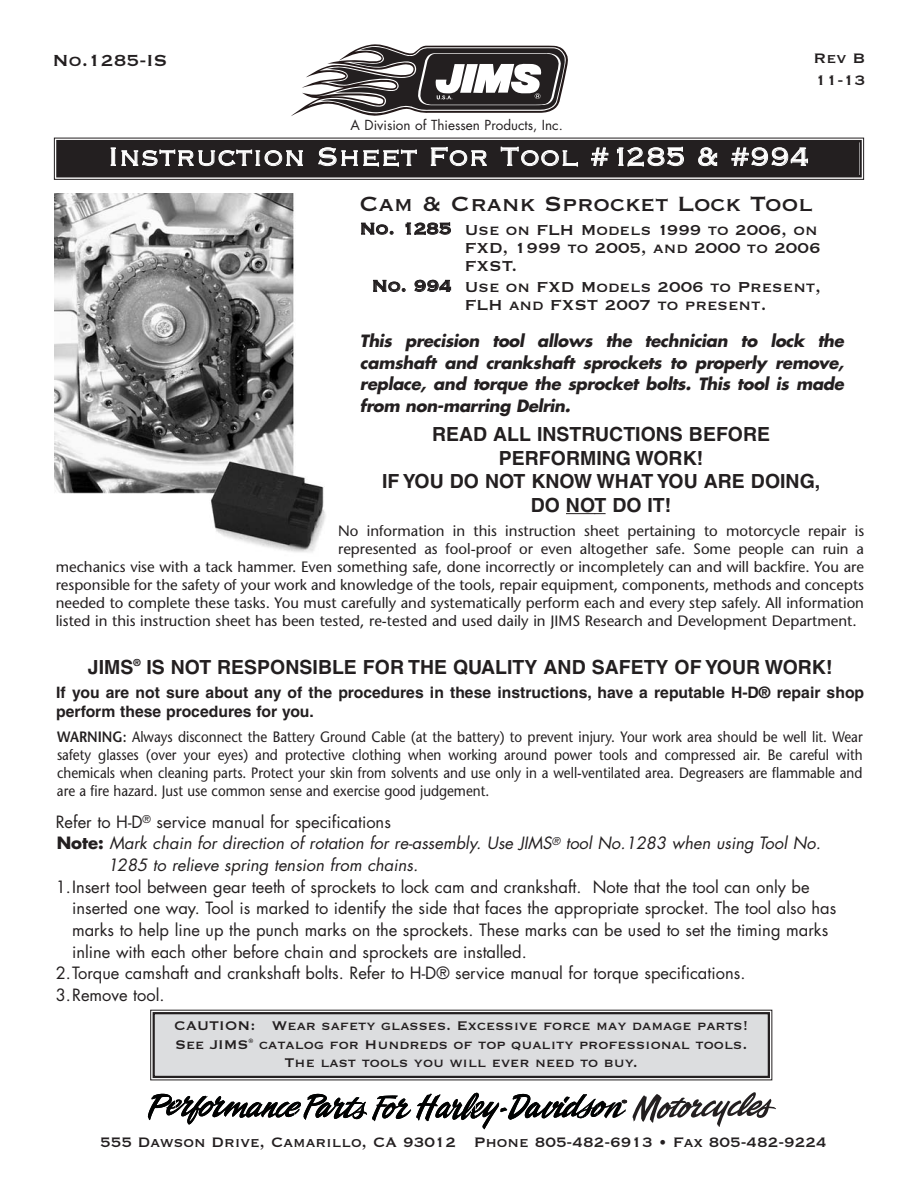
<style>
.page{position:relative;width:918px;height:1188px;background:#fff}
.page>*{position:absolute;margin:0;border:0;box-sizing:border-box;transform-origin:0 0}
.t1{font:33px "Copperplate Thirty Two BC";color:#fff}
.t2{font:27px "Copperplate Thirty One BC";color:#231f20}
.t3{font:21px "Copperplate Thirty One BC";letter-spacing:-.005em;color:#231f20}
.t4{font:700 19.5px/23.4px "Helvetica";color:#231f20;text-align:center}
.t5{font:18.9px/18px "Copperplate Thirty One BC";color:#231f20}
.t6{font:18px/21.6px "Copperplate Thirty One BC";color:#231f20}
.t7{font:16.5px "Futura";color:#231f20}
.t8{font:italic 700 16.5px/21.6px "Futura";letter-spacing:-.02em;color:#231f20;text-align:justify}
.t9{font:16.5px/18.3px "Copperplate Thirty One BC";color:#231f20;text-align:center}
.t10{font:italic 16.5px "Futura";color:#231f20}
.t11{font:700 15.75px/18.9px "Helvetica";color:#231f20}
.t12{font:15px "Stone Sans";color:#231f20}
.t13{font:15px/18px "Stone Sans";color:#231f20;text-align:justify;scale:.9 1}
.t14{font:13.5px "Futura";color:#231f20}
.s1{font-weight:600}
.s2{font-weight:700;font-style:normal}
</style>
<div class="page">
<img style="left:54px;top:194px;width:272px;height:358px">
<svg style="left:566px;top:513px;width:40px;height:1px"></svg>
<svg style="left:291px;top:44px;width:277px;height:72px"></svg>
<div style="left:58px;top:142px;width:802px;height:33px;background:#231f20"></div>
<div style="left:54px;top:138px;width:810px;height:42px;border:1px solid #231f20"></div>
<div style="left:56px;top:140px;width:806px;height:37px;border:2px solid #231f20"></div>
<div style="left:155px;top:1014px;width:613px;height:62px;background:#dcdddf"></div>
<div style="left:153px;top:1012px;width:617px;height:66px;border:2px solid #231f20"></div>
<svg style="left:632px;top:1092px;width:144px;height:35px"></svg>
<svg style="left:148px;top:1093px;width:478px;height:36px"></svg>
<h3 class="t3" style="left:53px;top:47px;width:116px">No.1285-IS</h3>
<p class="t14" style="left:351px;top:119px;width:214px">A Division of Thiessen Products, Inc.</p>
<p class="t6" style="left:813px;top:46px;width:54px">Rev B<br>11-13</p>
<h1 class="t1" style="left:108px;top:135px;width:704px">Instruction Sheet For Tool #1285 &amp; #994</h1>
<h2 class="t2" style="left:359px;top:186px;width:455px">Cam &amp; Crank Sprocket Lock Tool</h2>
<h3 class="t3" style="left:360px;top:215px;width:94px">No. 1285</h3>
<h3 class="t3" style="left:372px;top:272px;width:82px">No. 994</h3>
<p class="t5" style="left:465px;top:220px;width:357px">Use on FLH Models 1999 to 2006, on<br>FXD, 1999 to 2005, and 2000 to 2006<br>FXST.</p>
<p class="t5" style="left:465px;top:277px;width:358px">Use on FXD Models 2006 to Present,<br>FLH and FXST 2007 to present.</p>
<p class="t8" style="left:360px;top:331px;width:486px">This precision tool allows the technician to lock the camshaft and crankshaft sprockets to properly remove, replace, and torque the sprocket bolts. This tool is made from non-marring Delrin.</p>
<h3 class="t4" style="left:382px;top:424px;width:440px">READ ALL INSTRUCTIONS BEFORE<br>PERFORMING WORK!<br>IF YOU DO NOT KNOW WHAT YOU ARE DOING,<br>DO NOT DO IT!</h3>
<p class="t12" style="left:338px;top:525px;width:528px">No information in this instruction sheet pertaining to motorcycle repair is</p>
<p class="t12" style="left:338px;top:543px;width:527px">represented as fool-proof or even altogether safe. Some people can ruin a</p>
<p class="t12" style="left:56px;top:561px;width:810px">mechanics vise with a tack hammer. Even something safe, done incorrectly or incompletely can and will backfire. You are</p>
<p class="t12" style="left:56px;top:579px;width:810px">responsible for the safety of your work and knowledge of the tools, repair equipment, components, methods and concepts</p>
<p class="t12" style="left:56px;top:597px;width:810px">needed to complete these tasks. You must carefully and systematically perform each and every step safely. All information</p>
<p class="t12" style="left:56px;top:615px;width:802px">listed in this instruction sheet has been tested, re-tested and used daily in JIMS Research and Development Department.</p>
<h3 class="t4" style="left:88px;top:657px;width:746px">JIMS<sup>®</sup> IS NOT RESPONSIBLE FOR THE QUALITY AND SAFETY OF YOUR WORK!</h3>
<p class="t11" style="left:56px;top:684px;width:810px">If you are not sure about any of the procedures in these instructions, have a reputable H-D® repair shop perform these procedures for you.</p>
<p class="t13" style="left:57px;top:730px;width:897px"><span class="s1">WARNING:</span> Always disconnect the Battery Ground Cable (at the battery) to prevent injury. Your work area should be well lit. Wear safety glasses (over your eyes) and protective clothing when working around power tools and compressed air. Be careful with chemicals when cleaning parts. Protect your skin from solvents and use only in a well-ventilated area. Degreasers are flammable and are a fire hazard. Just use common sense and exercise good judgement.</p>
<p class="t7" style="left:56px;top:814px;width:337px">Refer to H-D<sup>®</sup> service manual for specifications</p>
<p class="t10" style="left:57px;top:836px;width:766px"><span class="s2">Note:</span> Mark chain for direction of rotation for re-assembly. Use JIMS<sup>®</sup> tool No.1283 when using Tool No.</p>
<p class="t10" style="left:108px;top:857px;width:312px">1285 to relieve spring tension from chains.</p>
<p class="t7" style="left:56px;top:879px;width:756px">1.Insert tool between gear teeth of sprockets to lock cam and crankshaft. Note that the tool can only be</p>
<p class="t7" style="left:72px;top:901px;width:766px">inserted one way. Tool is marked to identify the side that faces the appropriate sprocket. The tool also has</p>
<p class="t7" style="left:72px;top:922px;width:758px">marks to help line up the punch marks on the sprockets. These marks can be used to set the timing marks</p>
<p class="t7" style="left:72px;top:944px;width:456px">inline with each other before chain and sprockets are installed.</p>
<p class="t7" style="left:56px;top:966px;width:691px">2.Torque camshaft and crankshaft bolts. Refer to H-D® service manual for torque specifications.</p>
<p class="t7" style="left:56px;top:987px;width:110px">3.Remove tool.</p>
<p class="t9" style="left:174px;top:1016px;width:575px">CAUTION: Wear safety glasses. Excessive force may damage parts!<br>See JIMS<sup>®</sup> catalog for Hundreds of top quality professional tools.<br>The last tools you will ever need to buy.</p>
<p class="t6" style="left:100px;top:1130px;width:728px">555 Dawson Drive, Camarillo, CA 93012 Phone 805-482-6913 • Fax 805-482-9224</p>
</div>
